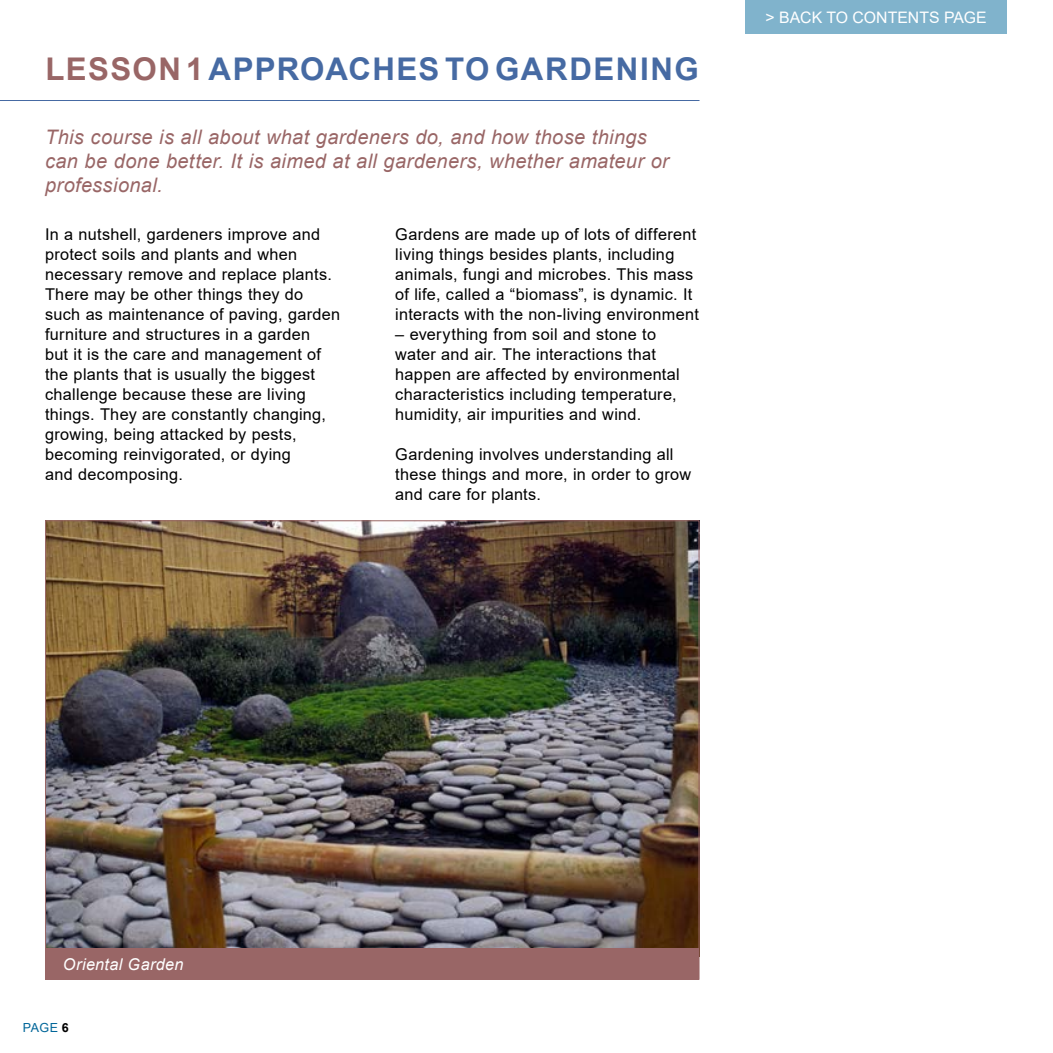
<style>
.page{position:relative;width:1053px;height:1053px;background:#fff}
.page>*{position:absolute;margin:0;border:0;box-sizing:border-box;transform-origin:0 0}
.t1{font:700 31.25px "Arial";letter-spacing:.045em;color:#466aa3}
.t2{font:italic 20px/24px "Arial";letter-spacing:.015em;color:#966}
.t3{font:16.25px/20px "Arial";letter-spacing:.02em;color:#000}
.t4{font:italic 16.25px "Arial";letter-spacing:.02em;color:#fff}
.t5{font:15.88px "Arial";color:#fff}
.t6{font:12.5px "Arial";color:#069}
.s1{color:#966}
.s2{font-weight:700;color:#000}
</style>
<div class="page">
<div style="left:745px;top:0;width:261px;height:34px;background:#80b3cc"></div>
<hr style="left:0;top:100px;width:699px;height:1px;background:#466aa3">
<img style="left:45px;top:520px;width:655px;height:460px">
<h1 class="t1" style="left:46px;top:47px;width:654px"><span class="s1">LESSON 1</span> APPROACHES TO GARDENING</h1>
<p class="t2" style="left:45px;top:125px;width:625px">This course is all about what gardeners do, and how those things can be done better. It is aimed at all gardeners, whether amateur or professional.</p>
<p class="t3" style="left:45px;top:224px;width:297px">In a nutshell, gardeners improve and protect soils and plants and when necessary remove and replace plants.<br>There may be other things they do such as maintenance of paving, garden furniture and structures in a garden<br>but it is the care and management of the plants that is usually the biggest challenge because these are living things. They are constantly changing, growing, being attacked by pests, becoming reinvigorated, or dying<br>and decomposing.</p>
<p class="t3" style="left:395px;top:224px;width:305px">Gardens are made up of lots of different living things besides plants, including animals, fungi and microbes. This mass of life, called a “biomass”, is dynamic. It interacts with the non-living environment</p>
<p class="t3" style="left:395px;top:324px;width:286px">– everything from soil and stone to water and air. The interactions that happen are affected by environmental characteristics including temperature, humidity, air impurities and wind.</p>
<p class="t3" style="left:395px;top:444px;width:297px">Gardening involves understanding all these things and more, in order to grow and care for plants.</p>
<p class="t5" style="left:765px;top:6px;width:223px">&gt; BACK TO CONTENTS PAGE</p>
<p class="t4" style="left:63px;top:953px;width:122px">Oriental Garden</p>
<p class="t6" style="left:23px;top:1018px;width:48px">PAGE <span class="s2">6</span></p>
</div>
